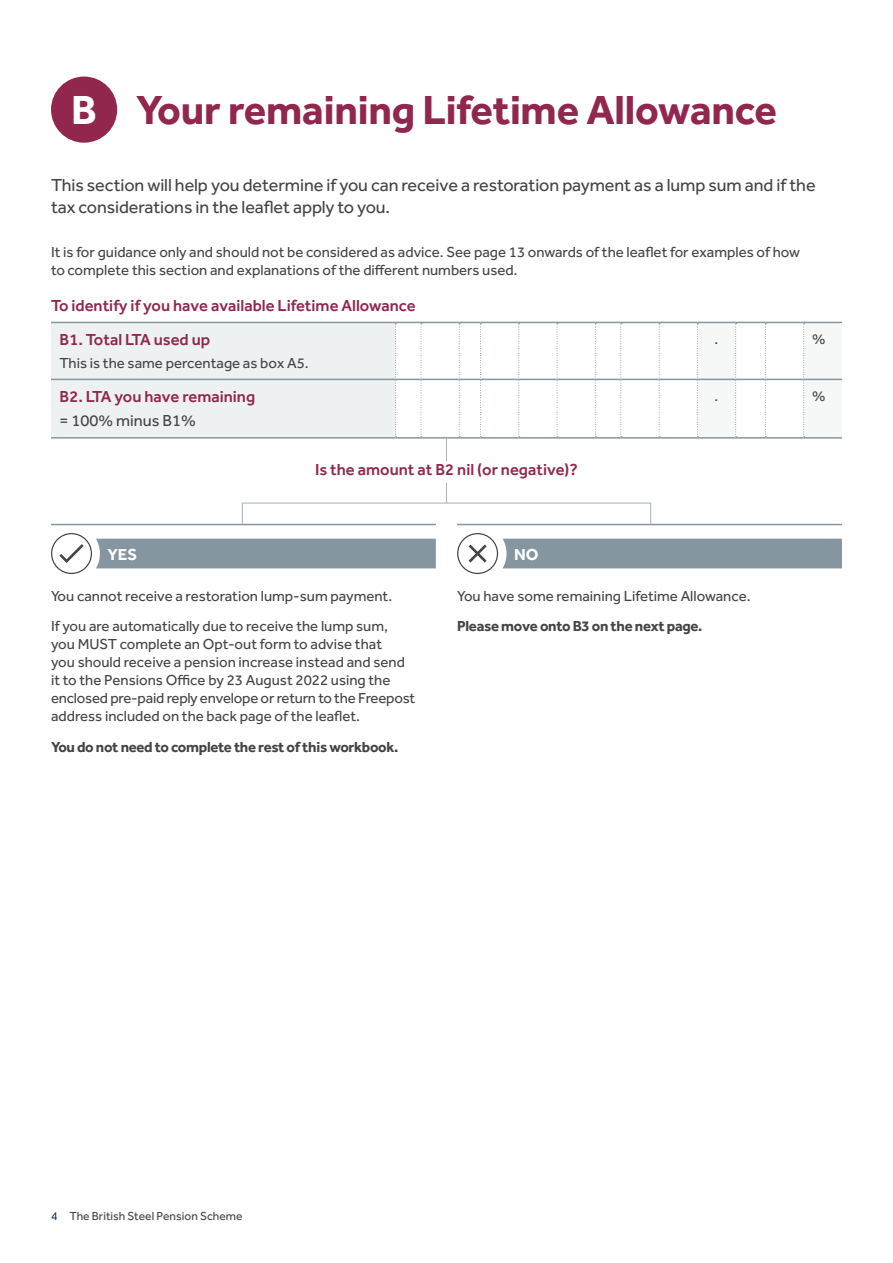
<style>
.page{position:relative;width:893px;height:1263px;background:#fff}
.page>*{position:absolute;margin:0;border:0;box-sizing:border-box;transform-origin:0 0}
.BS_Heading_1{font:700 42px "Effra";letter-spacing:-.005em;color:#91274e}
.BS_Heading_1-2{font:700 42px "Effra";color:#fff}
.BS_Intro_copy{font:18px/22.5px "Effra";letter-spacing:-.005em;color:#424445}
.BS_Heading_4{font:500 16.5px "Effra";color:#91274e}
.BS_Heading_4-2{font:16.5px "Effra";color:#424445}
.BS_Heading_4-3{font:700 16.5px "Effra";color:#fff}
.BS_Body_copy{font:15px/18px "Effra";color:#424445}
.BS_Body_copy-2{font:700 15px "Effra";letter-spacing:-.02em;color:#424445}
.t1{font:12px "Effra";color:#424445}
.s1{color:#16345d}
</style>
<div class="page">
<svg style="left:446px;top:439px;width:1px;height:22px"></svg>
<div style="left:51px;top:77px;width:66px;height:66px;background:#91274e;border-radius:50%"></div>
<div style="left:242px;top:502px;width:409px;height:22px;border:1px solid #afb8be"></div>
<svg style="left:446px;top:483px;width:1px;height:20px"></svg>
<hr style="left:51px;top:524px;width:385px;height:1px;background:#8596a0">
<div style="left:96px;top:539px;width:340px;height:29px;background:#8596a0"></div>
<div style="left:51px;top:533px;width:41px;height:41px;border:1px solid #424445;border-radius:50%"></div>
<svg style="left:59px;top:544px;width:25px;height:19px"></svg>
<hr style="left:457px;top:524px;width:385px;height:1px;background:#8596a0">
<div style="left:503px;top:539px;width:339px;height:29px;background:#8596a0"></div>
<div style="left:457px;top:533px;width:41px;height:41px;border:1px solid #424445;border-radius:50%"></div>
<svg style="left:469px;top:544px;width:18px;height:18px"></svg>
<hr style="left:421px;top:322px;width:38px;height:1px;background:#8596a0">
<hr style="left:480px;top:322px;width:39px;height:1px;background:#8596a0">
<hr style="left:519px;top:322px;width:38px;height:1px;background:#8596a0">
<hr style="left:557px;top:322px;width:38px;height:1px;background:#8596a0">
<hr style="left:621px;top:322px;width:38px;height:1px;background:#8596a0">
<hr style="left:659px;top:322px;width:38px;height:1px;background:#8596a0">
<hr style="left:519px;top:379px;width:38px;height:1px;background:#8596a0">
<hr style="left:557px;top:379px;width:38px;height:1px;background:#8596a0">
<hr style="left:621px;top:379px;width:38px;height:1px;background:#8596a0">
<hr style="left:659px;top:379px;width:38px;height:1px;background:#8596a0">
<hr style="left:421px;top:379px;width:38px;height:1px;background:#8596a0">
<hr style="left:481px;top:379px;width:37px;height:1px;background:#8596a0">
<hr style="left:51px;top:437px;width:344px;height:2px;background:#8596a0">
<hr style="left:395px;top:437px;width:26px;height:2px;background:#8596a0">
<hr style="left:421px;top:437px;width:38px;height:2px;background:#8596a0">
<hr style="left:459px;top:437px;width:21px;height:2px;background:#8596a0">
<hr style="left:480px;top:437px;width:39px;height:2px;background:#8596a0">
<hr style="left:519px;top:437px;width:38px;height:2px;background:#8596a0">
<hr style="left:557px;top:437px;width:38px;height:2px;background:#8596a0">
<hr style="left:595px;top:437px;width:26px;height:2px;background:#8596a0">
<hr style="left:621px;top:437px;width:38px;height:2px;background:#8596a0">
<hr style="left:659px;top:437px;width:38px;height:2px;background:#8596a0">
<hr style="left:697px;top:437px;width:39px;height:2px;background:#8596a0">
<hr style="left:736px;top:437px;width:29px;height:2px;background:#8596a0">
<hr style="left:804px;top:437px;width:38px;height:2px;background:#8596a0">
<hr style="left:765px;top:437px;width:39px;height:2px;background:#8596a0">
<svg style="left:51px;top:322px;width:371px;height:116px"></svg>
<svg style="left:459px;top:322px;width:22px;height:115px"></svg>
<svg style="left:518px;top:323px;width:2px;height:114px"></svg>
<svg style="left:557px;top:323px;width:1px;height:114px"></svg>
<svg style="left:595px;top:322px;width:27px;height:115px"></svg>
<svg style="left:659px;top:323px;width:1px;height:114px"></svg>
<svg style="left:697px;top:322px;width:145px;height:116px"></svg>
<p class="BS_Heading_1-2" style="left:71px;top:84px;width:27px">B</p>
<p class="BS_Heading_1" style="left:136px;top:84px;width:642px">Your remaining Lifetime Allowance</p>
<p class="BS_Intro_copy" style="left:51px;top:173px;width:766px">This section will help you determine if you can receive a restoration payment as a lump sum and if the tax considerations in the leaflet apply to you.</p>
<p class="BS_Body_copy" style="left:51px;top:242px;width:750px">It is for guidance only and should not be considered as advice. See page 13 onwards of the leaflet for examples of how to complete this section and explanations of the different numbers used.</p>
<p class="BS_Heading_4" style="left:51px;top:296px;width:366px">To identify if you have available Lifetime Allowance</p>
<p class="BS_Heading_4" style="left:60px;top:330px;width:152px">B1. Total LTA used up</p>
<p class="BS_Body_copy" style="left:60px;top:353px;width:251px">This is the same percentage as box A5.</p>
<p class="BS_Body_copy" style="left:715px;top:330px;width:5px">.</p>
<p class="BS_Body_copy" style="left:812px;top:330px;width:15px">%</p>
<p class="BS_Heading_4" style="left:60px;top:387px;width:197px">B2. LTA you have remaining</p>
<p class="BS_Heading_4-2" style="left:60px;top:411px;width:138px">= 100% minus B1%</p>
<p class="BS_Heading_4" style="left:315px;top:460px;width:264px">Is the amount at B2 nil (or negative)?</p>
<p class="BS_Body_copy" style="left:715px;top:387px;width:5px">.</p>
<p class="BS_Body_copy" style="left:812px;top:387px;width:15px">%</p>
<p class="BS_Heading_4-3" style="left:107px;top:544px;width:31px">YES</p>
<p class="BS_Body_copy" style="left:51px;top:586px;width:343px">You cannot receive a restoration lump-sum payment.</p>
<p class="BS_Body_copy" style="left:51px;top:617px;width:366px">If you are automatically due to receive the lump sum, you MUST complete an Opt-out form to advise that<br>you should receive a pension increase instead and send it to the Pensions Office by 23 August 2022 using the enclosed pre-paid reply envelope or return to the Freepost address included on the back page of the leaflet.</p>
<p class="BS_Body_copy-2" style="left:51px;top:738px;width:349px">You do not need to complete the rest of this workbook.</p>
<p class="BS_Heading_4-3" style="left:514px;top:544px;width:26px">NO</p>
<p class="BS_Body_copy" style="left:457px;top:586px;width:295px">You have some remaining Lifetime Allowance.</p>
<p class="BS_Body_copy-2" style="left:457px;top:617px;width:247px">Please move onto B3 on the next page.</p>
<p class="t1" style="left:51px;top:1209px;width:193px"><span class="s1">4</span> The British Steel Pension Scheme</p>
</div>
